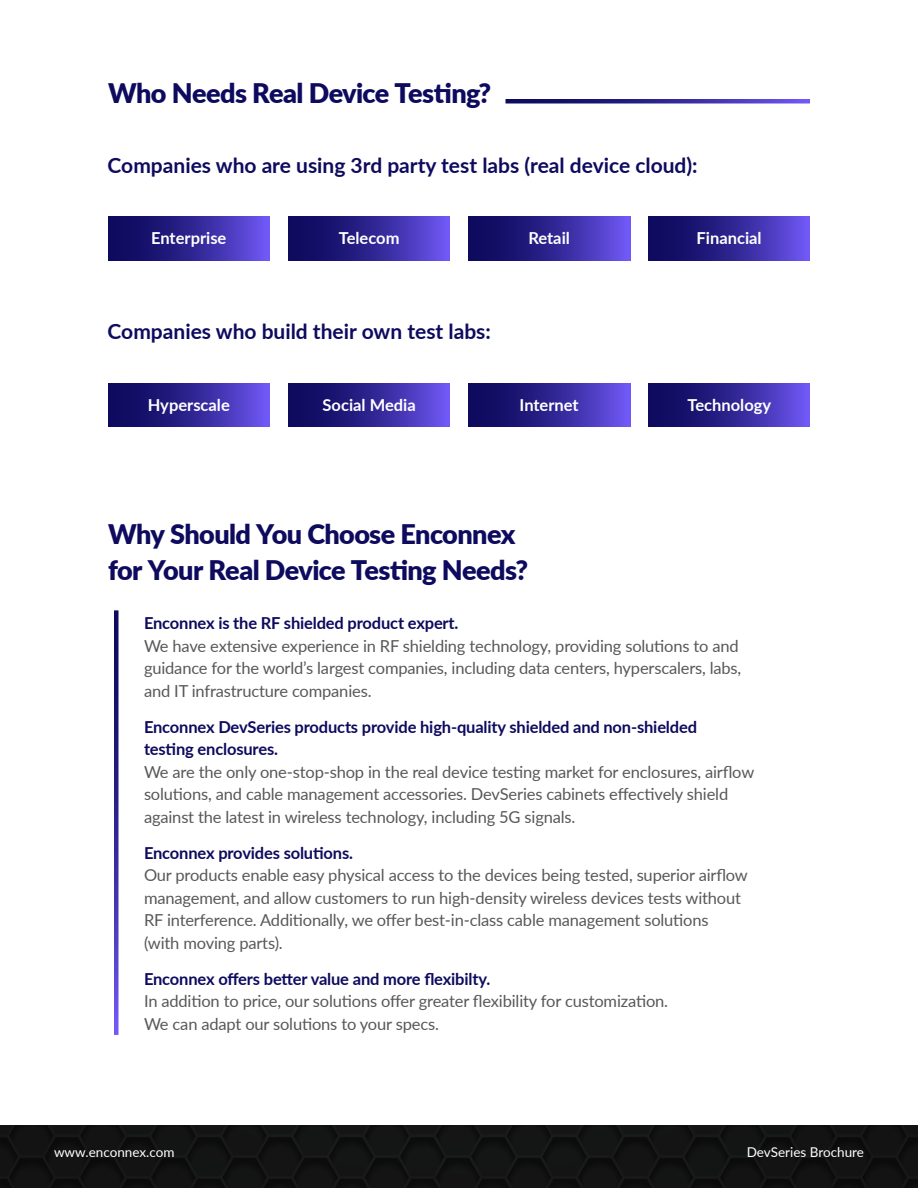
<style>
.page{position:relative;width:918px;height:1188px;background:#fff}
.page>*{position:absolute;margin:0;border:0;box-sizing:border-box;transform-origin:0 0}
.t1{font:900 27px/36px "Lato";letter-spacing:-.02em;color:#0e0b5f}
.t2{font:700 21px "Lato";color:#0e0b5f}
.t3{font:16.5px/22.5px "Lato";letter-spacing:-.01em;color:#585858}
.t4{font:700 16.5px/22.5px "Lato";letter-spacing:-.01em;color:#0e0b5f}
.t5{font:700 16.5px "Lato";color:#fff}
.t6{font:13.5px "Lato";color:#fff}
</style>
<div class="page">
<div style="left:0;top:1125px;width:917px;height:63px;background:#131313"></div>
<hr style="left:917px;top:1125px;width:1px;height:63px;background:#000">
<svg style="left:108px;top:217px;width:162px;height:43px;background:#332898"></svg>
<svg style="left:108px;top:383px;width:162px;height:44px;background:#332898"></svg>
<svg style="left:288px;top:217px;width:162px;height:43px;background:#332898"></svg>
<svg style="left:288px;top:383px;width:162px;height:44px;background:#332898"></svg>
<svg style="left:468px;top:217px;width:162px;height:43px;background:#332898"></svg>
<svg style="left:468px;top:383px;width:162px;height:44px;background:#332898"></svg>
<svg style="left:648px;top:217px;width:162px;height:43px;background:#332898"></svg>
<svg style="left:648px;top:383px;width:162px;height:44px;background:#332898"></svg>
<svg style="left:506px;top:99px;width:304px;height:4px"></svg>
<svg style="left:114px;top:610px;width:5px;height:425px;background:#483ea2"></svg>
<h1 class="t1" style="left:108px;top:74px;width:385px">Who Needs Real Device Testing?</h1>
<p class="t2" style="left:108px;top:150px;width:592px">Companies who are using 3rd party test labs (real device cloud):</p>
<p class="t5" style="left:151px;top:226px;width:77px">Enterprise</p>
<p class="t5" style="left:339px;top:226px;width:62px">Telecom</p>
<p class="t5" style="left:528px;top:226px;width:43px">Retail</p>
<p class="t5" style="left:697px;top:226px;width:67px">Financial</p>
<p class="t2" style="left:108px;top:316px;width:385px">Companies who build their own test labs:</p>
<p class="t5" style="left:148px;top:393px;width:84px">Hyperscale</p>
<p class="t5" style="left:323px;top:393px;width:95px">Social Media</p>
<p class="t5" style="left:520px;top:393px;width:61px">Internet</p>
<p class="t5" style="left:688px;top:393px;width:85px">Technology</p>
<h1 class="t1" style="left:108px;top:515px;width:422px">Why Should You Choose Enconnex for Your Real Device Testing Needs?</h1>
<p class="t4" style="left:144px;top:611px;width:316px">Enconnex is the RF shielded product expert.</p>
<p class="t3" style="left:144px;top:634px;width:599px">We have extensive experience in RF shielding technology, providing solutions to and guidance for the world’s largest companies, including data centers, hyperscalers, labs, and IT infrastructure companies.</p>
<p class="t4" style="left:144px;top:715px;width:555px">Enconnex DevSeries products provide high-quality shielded and non-shielded testing enclosures.</p>
<p class="t3" style="left:144px;top:760px;width:612px">We are the only one-stop-shop in the real device testing market for enclosures, airflow solutions, and cable management accessories. DevSeries cabinets effectively shield against the latest in wireless technology, including 5G signals.</p>
<p class="t4" style="left:144px;top:841px;width:210px">Enconnex provides solutions.</p>
<p class="t3" style="left:144px;top:863px;width:605px">Our products enable easy physical access to the devices being tested, superior airflow management, and allow customers to run high-density wireless devices tests without RF interference. Additionally, we offer best-in-class cable management solutions (with moving parts).</p>
<p class="t4" style="left:144px;top:967px;width:348px">Enconnex offers better value and more flexibilty.</p>
<p class="t3" style="left:144px;top:989px;width:526px">In addition to price, our solutions offer greater flexibility for customization.<br>We can adapt our solutions to your specs.</p>
<p class="t6" style="left:54px;top:1143px;width:122px">www.enconnex.com</p>
<p class="t6" style="left:747px;top:1143px;width:119px">DevSeries Brochure</p>
</div>
